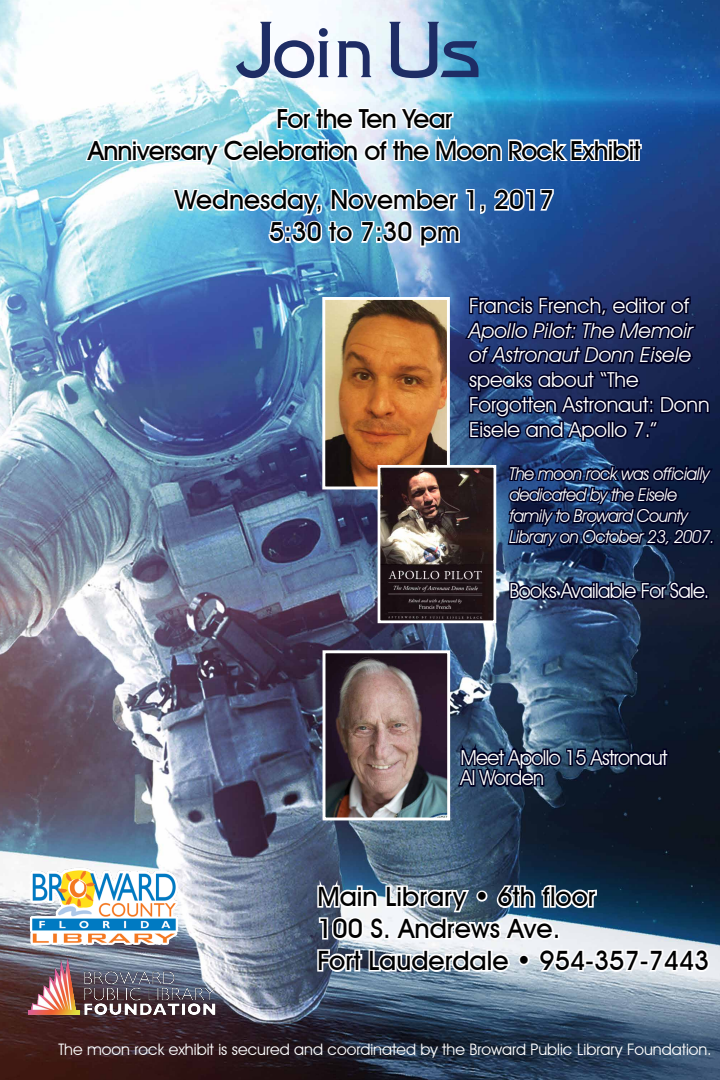
<style>
.page{position:relative;width:720px;height:1080px;background:#fff}
.page>*{position:absolute;margin:0;border:0;box-sizing:border-box;transform-origin:0 0}
.t1{font:79.8px "Galaxy BT";letter-spacing:-.045em;color:#1e2d65}
.t2{font:500 26.65px/31.9px "Avant Garde IT Cby BT";color:#000}
.t3{font:500 26.3px/31.6px "Avant Garde IT Cby BT";letter-spacing:-.03em;color:#000;text-align:center}
.t4{font:500 26.3px/32.1px "Avant Garde IT Cby BT";color:#000;text-align:center}
.t5{font:20.7px/24.8px "Avant Garde IT Cby BT";color:#fff}
.t6{font:20.7px/20.5px "Avant Garde IT Cby BT";letter-spacing:-.03em;color:#fff;scale:.95 1}
.t7{font:italic 20.7px/24.8px "Avant Garde IT Cby BT";color:#fff}
.t8{font:italic 17.7px/21.2px "Avant Garde IT Cby BT";letter-spacing:-.03em;color:#fff;scale:.95 1}
.t9{font:15.85px "Avant Garde IT Cby BT";color:#fff}
</style>
<div class="page">
<img style="left:0;top:0;width:720px;height:1080px">
<svg style="left:83px;top:105px;width:560px;height:62px"></svg>
<svg style="left:170px;top:183px;width:386px;height:66px"></svg>
<svg style="left:316px;top:871px;width:396px;height:103px"></svg>
<img style="left:30px;top:868px;width:49px;height:35px">
<img style="left:24px;top:954px;width:203px;height:68px">
<img style="left:327px;top:654px;width:119px;height:162px">
<div style="left:323px;top:650px;width:127px;height:170px;border:3px solid #fff"></div>
<svg style="left:456px;top:735px;width:214px;height:59px;background:#1b2b46"></svg>
<img style="left:326px;top:301px;width:120px;height:184px">
<div style="left:322px;top:297px;width:128px;height:192px;border:3px solid #fff"></div>
<img style="left:382px;top:469px;width:110px;height:150px">
<div style="left:378px;top:465px;width:118px;height:158px;border:3px solid #fff"></div>
<svg style="left:462px;top:295px;width:249px;height:148px;background:#131e4a"></svg>
<svg style="left:506px;top:461px;width:210px;height:89px;background:#0e1c42"></svg>
<svg style="left:508px;top:576px;width:201px;height:28px;background:#1b2848"></svg>
<h1 class="t1" style="left:238px;top:3px;width:246px">Join Us</h1>
<h3 class="t3" style="left:88px;top:103px;width:554px">For the Ten Year<br>Anniversary Celebration of the Moon Rock Exhibit</h3>
<h3 class="t4" style="left:175px;top:184px;width:381px">Wednesday, November 1, 2017<br>5:30 to 7:30 pm</h3>
<p class="t5" style="left:469px;top:293px;width:222px">Francis French, editor of</p>
<p class="t7" style="left:469px;top:318px;width:226px">Apollo Pilot: The Memoir of Astronaut Donn Eisele</p>
<p class="t5" style="left:469px;top:367px;width:242px">speaks about “The<br>Forgotten Astronaut: Donn<br>Eisele and Apollo 7.”</p>
<p class="t8" style="left:509px;top:462px;width:218px">The moon rock was officially dedicated by the Eisele family to Broward County<br>Library on October 23, 2007.</p>
<p class="t6" style="left:509px;top:580px;width:212px">Books Available For Sale.</p>
<p class="t6" style="left:461px;top:747px;width:219px">Meet Apollo 15 Astronaut<br>Al Worden</p>
<h2 class="t2" style="left:317px;top:880px;width:394px">Main Library • 6th floor<br>100 S. Andrews Ave.<br>Fort Lauderdale • 954-357-7443</h2>
<p class="t9" style="left:58px;top:1040px;width:655px">The moon rock exhibit is secured and coordinated by the Broward Public Library Foundation.</p>
</div>
